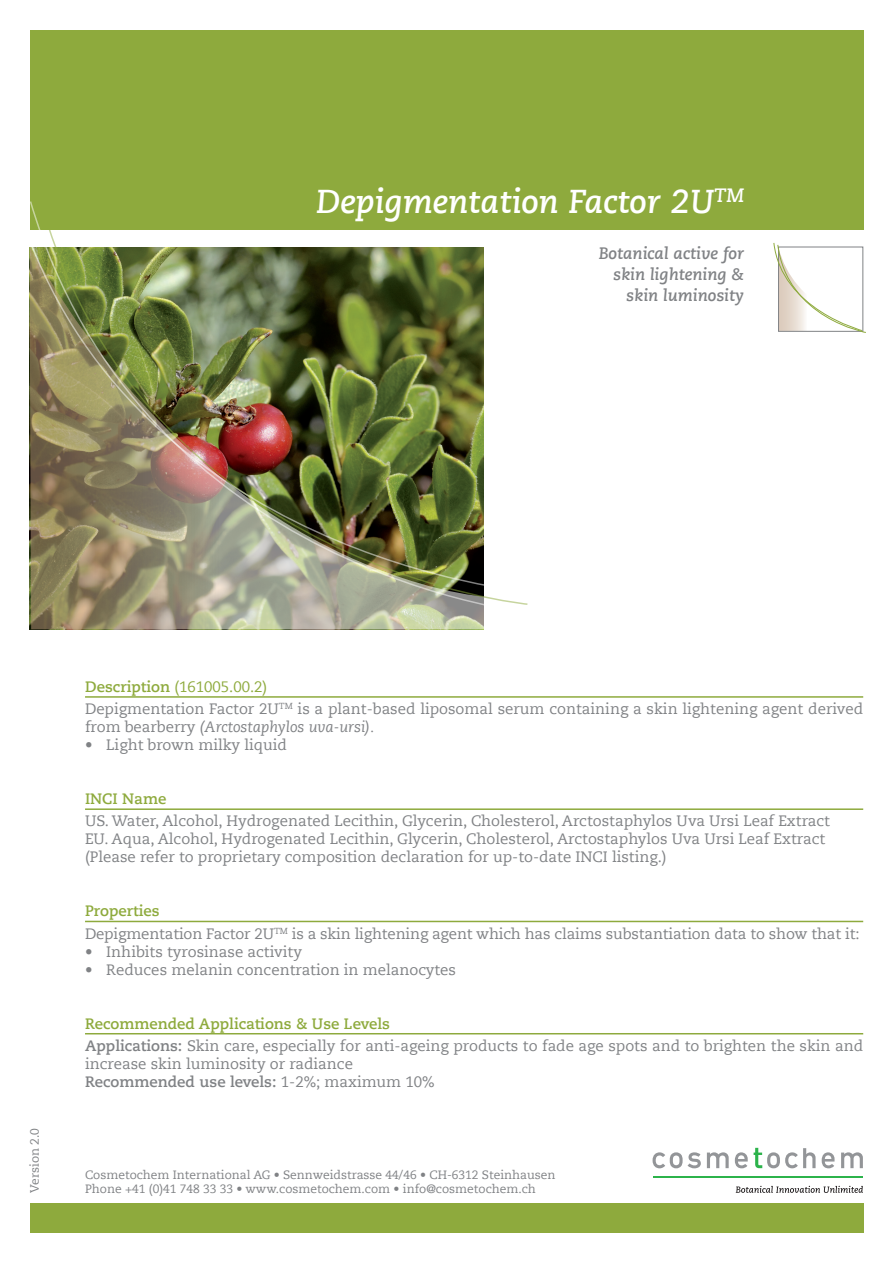
<style>
.page{position:relative;width:893px;height:1263px;background:#fff}
.page>*{position:absolute;margin:0;border:0;box-sizing:border-box;transform-origin:0 0}
.t1{font:italic 700 33px "Caecilia Com 76";color:#fff}
.t2{font:italic 700 16.5px/21px "Caecilia Com 76";color:#808285;text-align:right}
.t3{font:15px/18px "Caecilia Com 55 Roman";color:#808285}
.t4{font:700 15px "Caecilia Com 75";color:#8eaa3d}
.t5{font:italic 15px "Caecilia Com 56";color:#808285}
.t6{font:700 15px "Caecilia Com 75";color:#808285}
.t7{font:12px "Caecilia Com 55 Roman";color:#808285}
.s1{font-family:"Caecilia Com 75";font-weight:700;color:#8eaa3d}
.s2{color:#8eaa3d}
.s3{font-family:"Caecilia Com 55 Roman";font-style:normal}
.s4{font-family:"Caecilia Com 75";font-weight:700}
.s5{font-family:"Caecilia Com 55 Roman";font-weight:400}
</style>
<div class="page">
<div style="left:30px;top:30px;width:833px;height:200px;background:#8eaa3d"></div>
<hr style="left:85px;top:696px;width:778px;height:2px;background:#8eaa3d">
<hr style="left:85px;top:808px;width:778px;height:2px;background:#8eaa3d">
<hr style="left:85px;top:921px;width:778px;height:1px;background:#8eaa3d">
<hr style="left:85px;top:1033px;width:778px;height:1px;background:#8eaa3d">
<svg style="left:653px;top:1152px;width:48px;height:16px"></svg>
<svg style="left:707px;top:1152px;width:22px;height:16px"></svg>
<svg style="left:735px;top:1152px;width:13px;height:16px"></svg>
<svg style="left:754px;top:1148px;width:61px;height:20px"></svg>
<svg style="left:822px;top:1152px;width:12px;height:16px"></svg>
<svg style="left:841px;top:1152px;width:22px;height:16px"></svg>
<hr style="left:653px;top:1176px;width:210px;height:2px;background:#2cb34b">
<svg style="left:736px;top:1186px;width:127px;height:7px"></svg>
<div style="left:30px;top:1203px;width:833px;height:30px;background:#8eaa3d"></div>
<svg style="left:29px;top:615px;width:455px;height:14px;background:#b2af93"></svg>
<svg style="left:29px;top:201px;width:455px;height:414px"></svg>
<svg style="left:42px;top:593px;width:486px;height:13px;background:#a6a490"></svg>
<img style="left:29px;top:211px;width:455px;height:382px">
<svg style="left:773px;top:243px;width:93px;height:90px"></svg>
<h1 class="t1" style="left:316px;top:179px;width:429px">Depigmentation Factor 2U<sup>TM</sup></h1>
<p class="t2" style="left:599px;top:242px;width:147px">Botanical active for skin lightening &amp; skin luminosity</p>
<p class="t7" style="left:27px;top:1192px;width:66px;rotate:-90deg">Version 2.0</p>
<p class="t3" style="left:85px;top:675px;width:780px;line-height:22.2px"><span class="s1">Description</span> <span class="s2">(161005.00.2)<br></span>Depigmentation Factor 2U<sup>TM</sup> is a plant-based liposomal serum containing a skin lightening agent derived</p>
<p class="t5" style="left:85px;top:717px;width:291px"><span class="s3">from bearberry</span> (Arctostaphylos uva-ursi).</p>
<p class="t3" style="left:85px;top:736px;width:204px">• Light brown milky liquid</p>
<p class="t4" style="left:85px;top:789px;width:83px">INCI Name</p>
<p class="t3" style="left:85px;top:812px;width:746px">US. Water, Alcohol, Hydrogenated Lecithin, Glycerin, Cholesterol, Arctostaphylos Uva Ursi Leaf Extract<br>EU. Aqua, Alcohol, Hydrogenated Lecithin, Glycerin, Cholesterol, Arctostaphylos Uva Ursi Leaf Extract (Please refer to proprietary composition declaration for up-to-date INCI listing.)</p>
<p class="t4" style="left:85px;top:901px;width:76px">Properties</p>
<p class="t3" style="left:85px;top:924px;width:776px">Depigmentation Factor 2U<sup>TM</sup> is a skin lightening agent which has claims substantiation data to show that it:</p>
<p class="t3" style="left:85px;top:942px;width:219px">• Inhibits tyrosinase activity</p>
<p class="t3" style="left:85px;top:960px;width:373px">• Reduces melanin concentration in melanocytes</p>
<p class="t4" style="left:85px;top:1013px;width:306px">Recommended Applications &amp; Use Levels</p>
<p class="t3" style="left:85px;top:1036px;width:780px"><span class="s4">Applications:</span> Skin care, especially for anti-ageing products to fade age spots and to brighten the skin and increase skin luminosity or radiance</p>
<p class="t6" style="left:85px;top:1071px;width:351px">Recommended use levels: <span class="s5">1-2%; maximum 10%</span></p>
<p class="t7" style="left:85px;top:1166px;width:472px">Cosmetochem International AG • Sennweidstrasse 44/46 • CH-6312 Steinhausen</p>
<p class="t7" style="left:85px;top:1181px;width:452px">Phone +41 (0)41 748 33 33 • www.cosmetochem.com • info@cosmetochem.ch</p>
</div>
